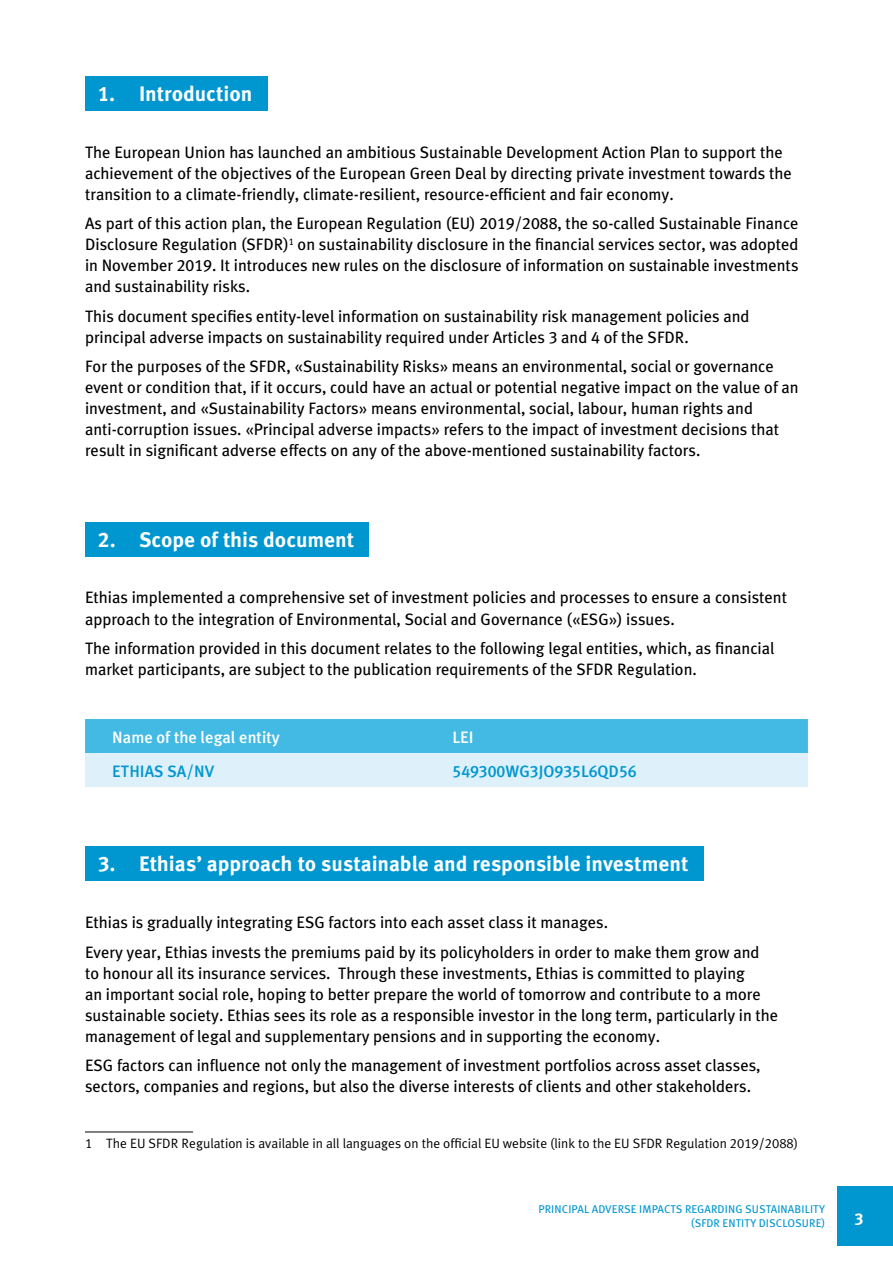
<style>
.page{position:relative;width:893px;height:1263px;background:#fff}
.page>*{position:absolute;margin:0;border:0;box-sizing:border-box;transform-origin:0 0}
.t1{font:700 21px "Meta Pro";letter-spacing:-.005em;color:#fff}
.t2{font:16.5px/21px "Meta Ethias";color:#000}
.t3{font:500 16.5px "Meta Ethias";color:#0097d1}
.t4{font:500 16.5px "Meta Ethias";color:#fff}
.t5{font:700 16.5px "Meta Pro";color:#fff}
.t6{font:13.5px "Meta Ethias Normal";color:#000}
.t7{font:11.25px/13.5px "Meta Pro";letter-spacing:.01em;color:#0097d1;text-align:right}
</style>
<div class="page">
<div style="left:838px;top:1186px;width:55px;height:59px;background:#0097d1"></div>
<div style="left:85px;top:76px;width:182px;height:34px;background:#0097d1"></div>
<hr style="left:85px;top:1131px;width:108px;height:1px;background:#000">
<div style="left:85px;top:522px;width:284px;height:34px;background:#0097d1"></div>
<svg style="left:85px;top:719px;width:723px;height:68px;background:#90d5ee"></svg>
<div style="left:85px;top:847px;width:618px;height:34px;background:#0097d1"></div>
<p class="t1" style="left:98px;top:77px;width:156px">1. Introduction</p>
<p class="t2" style="left:85px;top:141px;width:708px">The European Union has launched an ambitious Sustainable Development Action Plan to support the achievement of the objectives of the European Green Deal by directing private investment towards the transition to a climate-friendly, climate-resilient, resource-efficient and fair economy.</p>
<p class="t2" style="left:85px;top:213px;width:715px;text-align:justify">As part of this action plan, the European Regulation (EU) 2019/2088, the so-called Sustainable Finance Disclosure Regulation (SFDR)<sup>1</sup> on sustainability disclosure in the financial services sector, was adopted in November 2019. It introduces new rules on the disclosure of information on sustainable investments and sustainability risks.</p>
<p class="t2" style="left:85px;top:305px;width:666px">This document specifies entity-level information on sustainability risk management policies and principal adverse impacts on sustainability required under Articles 3 and 4 of the SFDR.</p>
<p class="t2" style="left:85px;top:356px;width:715px">For the purposes of the SFDR, «Sustainability Risks» means an environmental, social or governance event or condition that, if it occurs, could have an actual or potential negative impact on the value of an investment, and «Sustainability Factors» means environmental, social, labour, human rights and anti-corruption issues. «Principal adverse impacts» refers to the impact of investment decisions that result in significant adverse effects on any of the above-mentioned sustainability factors.</p>
<p class="t1" style="left:98px;top:523px;width:258px">2. Scope of this document</p>
<p class="t2" style="left:85px;top:587px;width:704px">Ethias implemented a comprehensive set of investment policies and processes to ensure a consistent approach to the integration of Environmental, Social and Governance («ESG») issues.</p>
<p class="t2" style="left:85px;top:638px;width:691px">The information provided in this document relates to the following legal entities, which, as financial market participants, are subject to the publication requirements of the SFDR Regulation.</p>
<p class="t4" style="left:112px;top:727px;width:169px">Name of the legal entity</p>
<p class="t4" style="left:452px;top:727px;width:23px">LEI</p>
<p class="t3" style="left:112px;top:761px;width:104px">ETHIAS SA/NV</p>
<p class="t3" style="left:452px;top:761px;width:186px">549300WG3JO935L6QD56</p>
<p class="t1" style="left:98px;top:848px;width:592px">3. Ethias’ approach to sustainable and responsible investment</p>
<p class="t2" style="left:85px;top:907px;width:676px;line-height:29.5px">Ethias is gradually integrating ESG factors into each asset class it manages.<br>Every year, Ethias invests the premiums paid by its policyholders in order to make them grow and</p>
<p class="t2" style="left:85px;top:962px;width:695px">to honour all its insurance services. Through these investments, Ethias is committed to playing<br>an important social role, hoping to better prepare the world of tomorrow and contribute to a more sustainable society. Ethias sees its role as a responsible investor in the long term, particularly in the management of legal and supplementary pensions and in supporting the economy.</p>
<p class="t2" style="left:85px;top:1055px;width:677px">ESG factors can influence not only the management of investment portfolios across asset classes, sectors, companies and regions, but also the diverse interests of clients and other stakeholders.</p>
<p class="t6" style="left:85px;top:1136px;width:715px">1 The EU SFDR Regulation is available in all languages on the official EU website (link to the EU SFDR Regulation 2019/2088)</p>
<p class="t7" style="left:538px;top:1202px;width:288px">PRINCIPAL ADVERSE IMPACTS REGARDING SUSTAINABILITY (SFDR ENTITY DISCLOSURE)</p>
<p class="t5" style="left:854px;top:1203px;width:11px">3</p>
</div>
